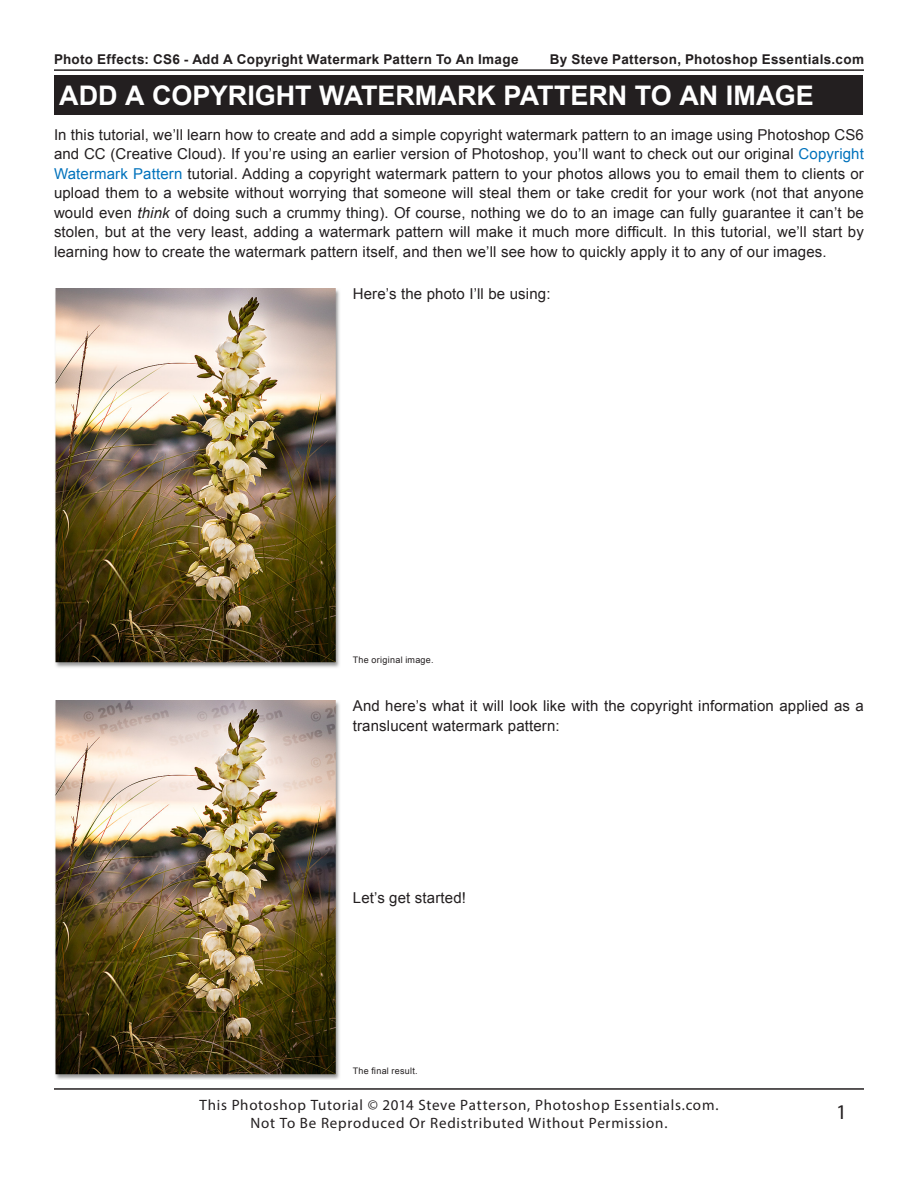
<style>
.page{position:relative;width:918px;height:1188px;background:#fff}
.page>*{position:absolute;margin:0;border:0;box-sizing:border-box;transform-origin:0 0}
.Heading{font:700 27px "Arial";color:#fff}
.Paragraph_Style_1{font:21px "Myriad Pro";color:#231f20}
.t1{font:15px/19.5px "Arial";letter-spacing:.01em;color:#231f20;text-align:justify}
.t2{font:15px/18px "Myriad Pro";letter-spacing:.05em;color:#231f20;text-align:center}
.t3{font:700 13.5px "Arial";letter-spacing:.025em;color:#231f20}
.sub_text{font:9px "Arial";letter-spacing:.03em;color:#231f20}
.s1{color:#0072bc}
.s2{font-style:italic}
</style>
<div class="page">
<hr style="left:54px;top:1088px;width:810px;height:2px;background:#231f20">
<hr style="left:54px;top:69px;width:810px;height:2px;background:#231f20">
<img style="left:55px;top:288px;width:285px;height:380px">
<img style="left:55px;top:700px;width:285px;height:380px">
<div style="left:55px;top:75px;width:808px;height:40px;background:#231f20"></div>
<p class="t3" style="left:54px;top:50px;width:466px">Photo Effects: CS6 - Add A Copyright Watermark Pattern To An Image</p>
<p class="t3" style="left:550px;top:50px;width:316px">By Steve Patterson, Photoshop Essentials.com</p>
<p class="Heading" style="left:59px;top:78px;width:756px">ADD A COPYRIGHT WATERMARK PATTERN TO AN IMAGE</p>
<p class="t1" style="left:54px;top:125px;width:811px">In this tutorial, we’ll learn how to create and add a simple copyright watermark pattern to an image using Photoshop CS6 and CC (Creative Cloud). If you’re using an earlier version of Photoshop, you’ll want to check out our original <span class="s1">Copyright Watermark Pattern</span> tutorial. Adding a copyright watermark pattern to your photos allows you to email them to clients or upload them to a website without worrying that someone will steal them or take credit for your work (not that anyone would even <span class="s2">think</span> of doing such a crummy thing). Of course, nothing we do to an image can fully guarantee it can’t be stolen, but at the very least, adding a watermark pattern will make it much more difficult. In this tutorial, we’ll start by learning how to create the watermark pattern itself, and then we’ll see how to quickly apply it to any of our images.</p>
<p class="t1" style="left:353px;top:284px;width:199px">Here’s the photo I’ll be using:</p>
<p class="sub_text" style="left:353px;top:653px;width:82px">The original image.</p>
<p class="t1" style="left:353px;top:696px;width:513px">And here’s what it will look like with the copyright information applied as a translucent watermark pattern:</p>
<p class="t1" style="left:353px;top:888px;width:115px">Let’s get started!</p>
<p class="sub_text" style="left:353px;top:1065px;width:66px">The final result.</p>
<p class="t2" style="left:200px;top:1096px;width:520px">This Photoshop Tutorial © 2014 Steve Patterson, Photoshop Essentials.com.<br>Not To Be Reproduced Or Redistributed Without Permission.</p>
<p class="Paragraph_Style_1" style="left:836px;top:1099px;width:12px">1</p>
</div>
